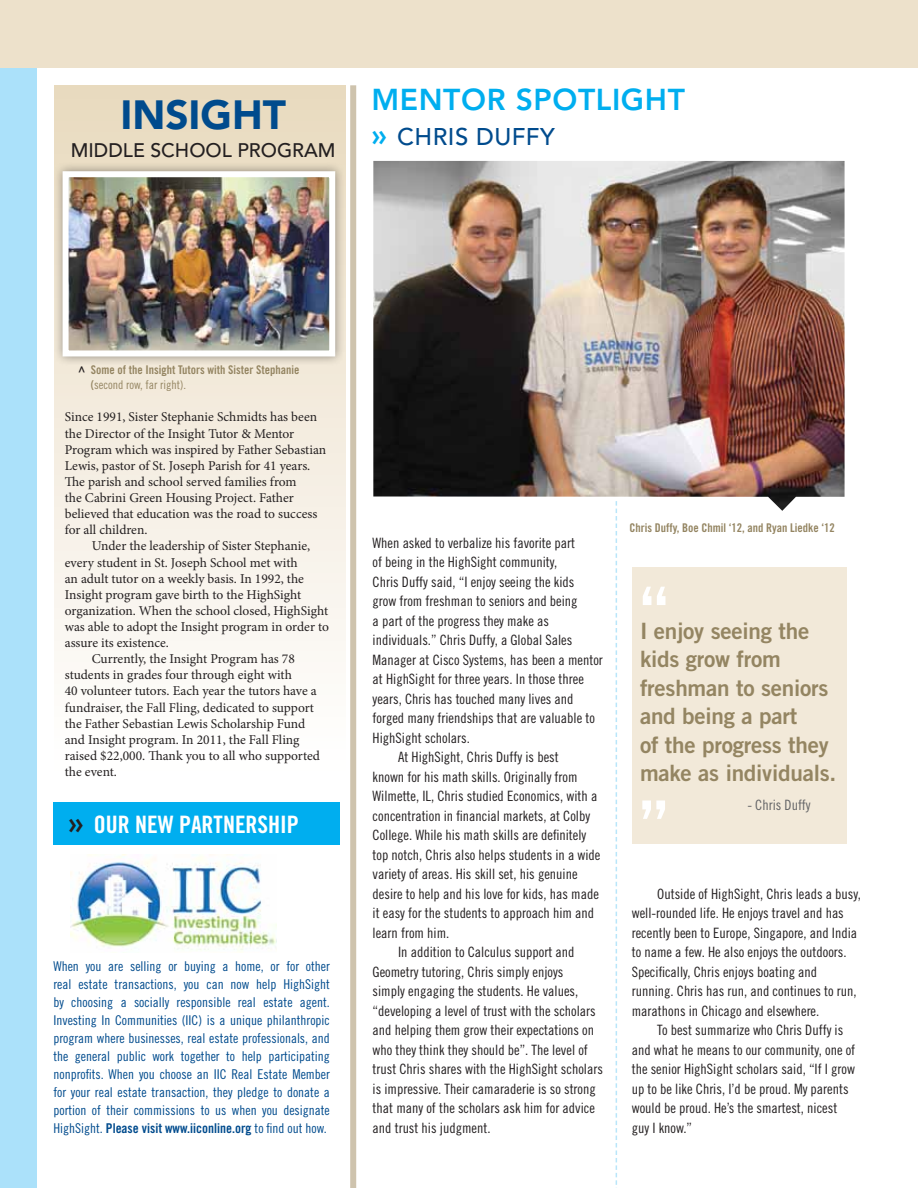
<style>
.page{position:relative;width:918px;height:1188px;background:#fff}
.page>*{position:absolute;margin:0;border:0;box-sizing:border-box;transform-origin:0 0}
.t1{font:63px "Trade Gothic Bold Two";color:#fff}
.t2{font:900 40.5px "Avenir";color:#004b8d}
.t3{font:800 30px "Avenir";letter-spacing:.02em;color:#00aeef}
.t4{font:24px "Trade Gothic Bold Cond Twenty";color:#fff}
.t5{font:500 24px "Avenir";letter-spacing:.02em;color:#004b8d}
.t6{font:22.5px/28.5px "Trade Gothic Bold Two";letter-spacing:-.01em;color:#948562}
.t7{font:500 19.5px "Avenir";color:#231f20}
.t8{font:14.25px/19.5px "Trade Gothic Cond Eighteen";color:#231f20}
.t9{font:14.25px "Trade Gothic Cond Eighteen";color:#636466}
.t10{font:13.5px/16px "Minion Pro";letter-spacing:-.005em;color:#231f20}
.t11{font:13.5px/18px "Trade Gothic Cond Eighteen";color:#004b8d;text-align:justify}
.t12{font:13.5px "Trade Gothic Bold Cond Twenty";color:#004b8d}
.t13{font:12px "Trade Gothic Bold Cond Twenty";color:#948562}
.t14{font:12px "Trade Gothic Cond Eighteen";color:#948562}
.t15{font:12px "Trade Gothic Bold Cond Twenty";color:#231f20}
.s1{font-weight:800;font-size:30px;color:#00aeef}
.s2{font-family:"Trade Gothic Bold Cond Twenty"}
.s3{font-family:"Avenir";font-weight:800;font-size:30px;color:#231f20}
.s4{font-family:"Trade Gothic Cond Eighteen"}
</style>
<div class="page">
<div style="left:53px;top:802px;width:287px;height:43px;background:#00aeef"></div>
<img style="left:373px;top:161px;width:472px;height:350px">
<div style="left:632px;top:567px;width:215px;height:277px;background:#f2e9d9"></div>
<svg style="left:54px;top:85px;width:292px;height:577px"></svg>
<div style="left:0;top:0;width:37px;height:1188px;background:#abe1fa"></div>
<div style="left:0;top:0;width:918px;height:68px;background:#ede1cb"></div>
<div style="left:53px;top:161px;width:292px;height:205px;background:#231f20;opacity:.45"></div>
<img style="left:70px;top:178px;width:258px;height:171px">
<div style="left:63px;top:171px;width:272px;height:185px;border:6px solid #fff"></div>
<div style="left:350px;top:85px;width:6px;height:1103px;background:#cec3ad"></div>
<svg style="left:616px;top:501px;width:1px;height:687px"></svg>
<img style="left:70px;top:854px;width:206px;height:96px">
<h2 class="t2" style="left:120px;top:90px;width:167px">Insight</h2>
<h3 class="t7" style="left:71px;top:139px;width:263px">MIDDLE SCHOOL PROGRAM</h3>
<h3 class="t3" style="left:372px;top:82px;width:309px">MENTOR SPOTLIGHT</h3>
<h3 class="t5" style="left:372px;top:123px;width:185px"><span class="s1">»</span> CHRIS DUFFY</h3>
<p class="t13" style="left:91px;top:363px;width:210px">Some of the Insight Tutors with Sister Stephanie</p>
<p class="t14" style="left:91px;top:378px;width:97px"><span class="s2">(</span>second row, far right).</p>
<p class="t15" style="left:73px;top:373px;width:9px;rotate:-90deg">&gt;</p>
<p class="t10" style="left:65px;top:409px;width:263px">Since 1991, Sister Stephanie Schmidts has been the Director of the Insight Tutor &amp; Mentor Program which was inspired by Father Sebastian Lewis, pastor of St. Joseph Parish for 41 years.<br>The parish and school served families from<br>the Cabrini Green Housing Project. Father believed that education was the road to success for all children.</p>
<p class="t10" style="left:92px;top:538px;width:220px">Under the leadership of Sister Stephanie,</p>
<p class="t10" style="left:65px;top:554px;width:234px">every student in St. Joseph School met with</p>
<p class="t10" style="left:65px;top:570px;width:241px">an adult tutor on a weekly basis. In 1992, the</p>
<p class="t10" style="left:65px;top:587px;width:238px">Insight program gave birth to the HighSight</p>
<p class="t10" style="left:65px;top:603px;width:265px">organization. When the school closed, HighSight</p>
<p class="t10" style="left:65px;top:619px;width:266px">was able to adopt the Insight program in order to</p>
<p class="t10" style="left:65px;top:635px;width:106px">assure its existence.</p>
<p class="t10" style="left:92px;top:651px;width:205px">Currently, the Insight Program has 78</p>
<p class="t10" style="left:65px;top:667px;width:229px">students in grades four through eight with</p>
<p class="t10" style="left:65px;top:683px;width:253px">40 volunteer tutors. Each year the tutors have a</p>
<p class="t10" style="left:65px;top:699px;width:251px">fundraiser, the Fall Fling, dedicated to support</p>
<p class="t10" style="left:65px;top:715px;width:242px">the Father Sebastian Lewis Scholarship Fund</p>
<p class="t10" style="left:65px;top:732px;width:236px">and Insight program. In 2011, the Fall Fling</p>
<p class="t10" style="left:65px;top:748px;width:257px">raised $22,000. Thank you to all who supported</p>
<p class="t10" style="left:65px;top:764px;width:54px">the event.</p>
<h3 class="t4" style="left:68px;top:809px;width:230px"><span class="s3">»</span> Our NEW Partnership</h3>
<p class="t11" style="left:53px;top:957px;width:278px">When you are selling or buying a home, or for other real estate transactions, you can now help HighSight by choosing a socially responsible real estate agent.<br>Investing In Communities (IIC) is a unique philanthropic program where businesses, real estate professionals, and the general public work together to help participating nonprofits. When you choose an IIC Real Estate Member for your real estate transaction, they pledge to donate a portion of their commissions to us when you designate</p>
<p class="t12" style="left:53px;top:1120px;width:275px"><span class="s4">HighSight.</span> Please visit www.iiconline.org <span class="s4">to find out how.</span></p>
<p class="t8" style="left:373px;top:533px;width:204px">When asked to verbalize his favorite part</p>
<p class="t8" style="left:373px;top:553px;width:186px">of being in the HighSight community,</p>
<p class="t8" style="left:373px;top:572px;width:203px">Chris Duffy said, “I enjoy seeing the kids</p>
<p class="t8" style="left:373px;top:591px;width:207px">grow from freshman to seniors and being</p>
<p class="t8" style="left:373px;top:611px;width:178px">a part of the progress they make as</p>
<p class="t8" style="left:373px;top:630px;width:201px">individuals.” Chris Duffy, a Global Sales</p>
<p class="t8" style="left:373px;top:650px;width:232px">Manager at Cisco Systems, has been a mentor</p>
<p class="t8" style="left:373px;top:669px;width:213px">at HighSight for three years. In those three</p>
<p class="t8" style="left:373px;top:689px;width:202px">years, Chris has touched many lives and</p>
<p class="t8" style="left:373px;top:708px;width:224px">forged many friendships that are valuable to</p>
<p class="t8" style="left:373px;top:728px;width:99px">HighSight scholars.</p>
<p class="t8" style="left:398px;top:747px;width:162px">At HighSight, Chris Duffy is best</p>
<p class="t8" style="left:373px;top:767px;width:206px">known for his math skills. Originally from</p>
<p class="t8" style="left:373px;top:786px;width:226px">Wilmette, IL, Chris studied Economics, with a</p>
<p class="t8" style="left:373px;top:806px;width:219px">concentration in financial markets, at Colby</p>
<p class="t8" style="left:373px;top:825px;width:215px">College. While his math skills are definitely</p>
<p class="t8" style="left:373px;top:845px;width:229px">top notch, Chris also helps students in a wide</p>
<p class="t8" style="left:373px;top:864px;width:206px">variety of areas. His skill set, his genuine</p>
<p class="t8" style="left:373px;top:884px;width:228px">desire to help and his love for kids, has made</p>
<p class="t8" style="left:373px;top:903px;width:223px">it easy for the students to approach him and</p>
<p class="t8" style="left:373px;top:923px;width:78px">learn from him.</p>
<p class="t8" style="left:398px;top:942px;width:178px">In addition to Calculus support and</p>
<p class="t8" style="left:373px;top:962px;width:192px">Geometry tutoring, Chris simply enjoys</p>
<p class="t8" style="left:373px;top:981px;width:207px">simply engaging the students. He values,</p>
<p class="t8" style="left:373px;top:1001px;width:225px">“developing a level of trust with the scholars</p>
<p class="t8" style="left:373px;top:1020px;width:223px">and helping them grow their expectations on</p>
<p class="t8" style="left:373px;top:1040px;width:217px">who they think they should be”. The level of</p>
<p class="t8" style="left:373px;top:1059px;width:232px">trust Chris shares with the HighSight scholars</p>
<p class="t8" style="left:373px;top:1079px;width:225px">is impressive. Their camaraderie is so strong</p>
<p class="t8" style="left:373px;top:1098px;width:224px">that many of the scholars ask him for advice</p>
<p class="t8" style="left:373px;top:1118px;width:119px">and trust his judgment.</p>
<p class="t13" style="left:630px;top:521px;width:207px">Chris Duffy, Boe Chmil ‘12, and Ryan Liedke ‘12</p>
<h1 class="t1" style="left:668px;top:621px;width:29px;rotate:-180deg">”</h1>
<h3 class="t6" style="left:640px;top:616px;width:198px">I enjoy seeing the kids grow from freshman to seniors and being a part<br>of the progress they make as individuals.</h3>
<h1 class="t1" style="left:640px;top:784px;width:29px">”</h1>
<p class="t9" style="left:747px;top:797px;width:65px">- Chris Duffy</p>
<p class="t8" style="left:632px;top:884px;width:231px;text-indent:25px">Outside of HighSight, Chris leads a busy, well-rounded life. He enjoys travel and has recently been to Europe, Singapore, and India to name a few. He also enjoys the outdoors.<br>Specifically, Chris enjoys boating and running. Chris has run, and continues to run, marathons in Chicago and elsewhere.</p>
<p class="t8" style="left:632px;top:1020px;width:225px;text-indent:25px">To best summarize who Chris Duffy is and what he means to our community, one of the senior HighSight scholars said, “If I grow up to be like Chris, I’d be proud. My parents would be proud. He’s the smartest, nicest guy I know.”</p>
</div>
